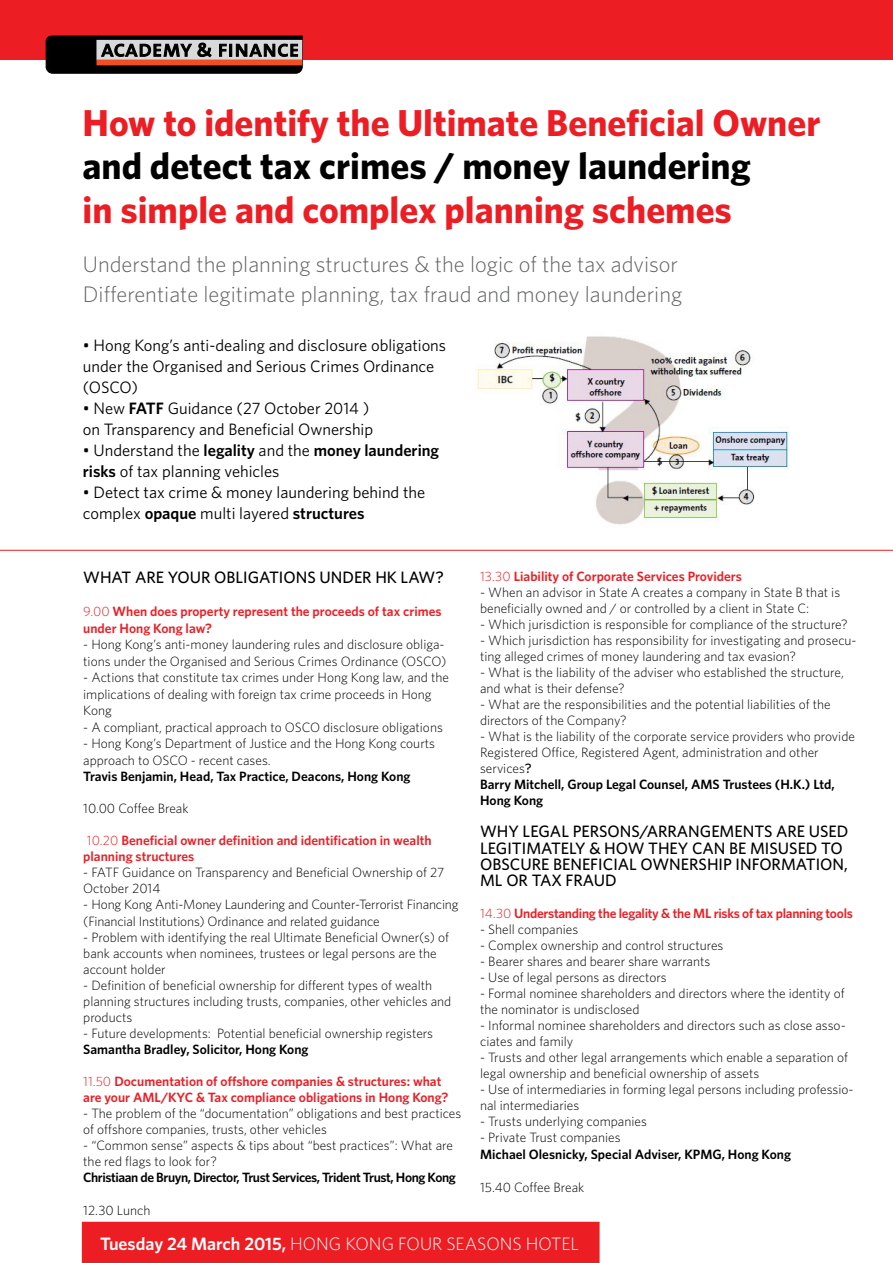
<style>
.page{position:relative;width:893px;height:1263px;background:#fff}
.page>*{position:absolute;margin:0;border:0;box-sizing:border-box;transform-origin:0 0}
.t1{font:700 37.5px "Whitney";color:#ed1d24}
.t2{font:700 37.5px "Whitney";color:#000}
.t3{font:300 22.5px/30px "Whitney";color:#616264}
.t4{font:300 18px "Whitney";color:#fff}
.t5{font:16.5px/21px "Whitney";color:#000}
.t6{font:500 16.5px "Whitney";color:#000}
.t7{font:300 13.5px/16px "Whitney";color:#000}
.t8{font:600 13.5px/16px "Whitney";color:#ed1d24}
.t9{font:600 13.5px "Whitney";color:#000}
.t10{font:600 13.5px "Whitney";letter-spacing:-.03em;color:#000}
.t11{font:600 13.5px "Whitney";letter-spacing:-.02em;color:#ed1d24}
.s1{font-weight:600}
.s2{font-weight:300}
.s3{font-weight:500}
</style>
<div class="page">
<div style="left:0;top:0;width:893px;height:60px;background:#ed1d24"></div>
<div style="left:82px;top:1222px;width:518px;height:41px;background:#ed1d24"></div>
<svg style="left:46px;top:36px;width:256px;height:37px;background:#4a4746"></svg>
<div style="left:97px;top:60px;width:205px;height:5px;background:#f04e23"></div>
<img style="left:476px;top:336px;width:314px;height:192px">
<hr style="left:0;top:550px;width:893px;height:1px;background:#ed1d24">
<h1 class="t1" style="left:83px;top:98px;width:739px">How to identify the Ultimate Beneficial Owner</h1>
<h1 class="t2" style="left:83px;top:141px;width:670px">and detect tax crimes / money laundering</h1>
<h1 class="t1" style="left:83px;top:185px;width:651px">in simple and complex planning schemes</h1>
<h2 class="t3" style="left:83px;top:249px;width:601px">Understand the planning structures &amp; the logic of the tax advisor<br>Differentiate legitimate planning, tax fraud and money laundering</h2>
<p class="t5" style="left:83px;top:334px;width:365px">• Hong Kong’s anti-dealing and disclosure obligations under the Organised and Serious Crimes Ordinance (OSCO)</p>
<p class="t5" style="left:83px;top:397px;width:292px">• New <span class="s1">FATF</span> Guidance (27 October 2014 ) on Transparency and Beneficial Ownership</p>
<p class="t5" style="left:83px;top:439px;width:358px">• Understand the <span class="s1">legality</span> and the <span class="s1">money laundering risks</span> of tax planning vehicles</p>
<p class="t5" style="left:83px;top:481px;width:344px">• Detect tax crime &amp; money laundering behind the complex <span class="s1">opaque</span> multi layered <span class="s1">structures</span></p>
<p class="t6" style="left:83px;top:567px;width:362px">WHAT ARE YOUR OBLIGATIONS UNDER HK LAW?</p>
<p class="t8" style="left:83px;top:603px;width:360px;line-height:16.5px"><span class="s2">9.00</span> When does property represent the proceeds of tax crimes under Hong Kong law?</p>
<p class="t7" style="left:83px;top:636px;width:365px;line-height:16.5px">- Hong Kong’s anti-money laundering rules and disclosure obliga&shy;tions under the Organised and Serious Crimes Ordinance (OSCO)</p>
<p class="t7" style="left:83px;top:669px;width:367px;line-height:16.5px">- Actions that constitute tax crimes under Hong Kong law, and the implications of dealing with foreign tax crime proceeds in Hong<br>Kong</p>
<p class="t7" style="left:83px;top:718px;width:361px">- A compliant, practical approach to OSCO disclosure obligations</p>
<p class="t7" style="left:83px;top:735px;width:353px;line-height:16.5px">- Hong Kong’s Department of Justice and the Hong Kong courts approach to OSCO - recent cases.</p>
<p class="t9" style="left:83px;top:767px;width:329px">Travis Benjamin, Head, Tax Practice, Deacons, Hong Kong</p>
<p class="t7" style="left:83px;top:800px;width:107px">10.00 Coffee Break</p>
<p class="t8" style="left:83px;top:832px;width:350px"><span class="s2">10.20</span> Beneficial owner definition and identification in wealth planning structures</p>
<p class="t7" style="left:83px;top:864px;width:363px">- FATF Guidance on Transparency and Beneficial Ownership of 27<br>October 2014</p>
<p class="t7" style="left:83px;top:896px;width:377px">- Hong Kong Anti-Money Laundering and Counter-Terrorist Financing (Financial Institutions) Ordinance and related guidance</p>
<p class="t7" style="left:83px;top:928px;width:367px">- Problem with identifying the real Ultimate Beneficial Owner(s) of bank accounts when nominees, trustees or legal persons are the account holder</p>
<p class="t7" style="left:83px;top:976px;width:370px">- Definition of beneficial ownership for different types of wealth planning structures including trusts, companies, other vehicles and products</p>
<p class="t7" style="left:83px;top:1025px;width:351px">- Future developments: Potential beneficial ownership registers</p>
<p class="t9" style="left:83px;top:1040px;width:227px">Samantha Bradley, Solicitor, Hong Kong</p>
<p class="t8" style="left:83px;top:1073px;width:367px"><span class="s2">11.50</span> Documentation of offshore companies &amp; structures: what are your AML/KYC &amp; Tax compliance obligations in Hong Kong?</p>
<p class="t7" style="left:83px;top:1105px;width:380px">- The problem of the “documentation” obligations and best practices of offshore companies, trusts, other vehicles</p>
<p class="t7" style="left:83px;top:1137px;width:371px">- “Common sense” aspects &amp; tips about “best practices”: What are the red flags to look for?</p>
<p class="t10" style="left:83px;top:1169px;width:374px">Christiaan de Bruyn, Director, Trust Services, Trident Trust, Hong Kong</p>
<p class="t7" style="left:83px;top:1201px;width:69px">12.30 Lunch</p>
<p class="t8" style="left:480px;top:568px;width:263px"><span class="s2">13.30</span> Liability of Corporate Services Providers</p>
<p class="t7" style="left:480px;top:584px;width:362px">- When an advisor in State A creates a company in State B that is beneficially owned and / or controlled by a client in State C:</p>
<p class="t7" style="left:480px;top:616px;width:369px">- Which jurisdiction is responsible for compliance of the structure?</p>
<p class="t7" style="left:480px;top:632px;width:378px">- Which jurisdiction has responsibility for investigating and prosecu&shy;ting alleged crimes of money laundering and tax evasion?</p>
<p class="t7" style="left:480px;top:664px;width:365px">- What is the liability of the adviser who established the structure, and what is their defense?</p>
<p class="t7" style="left:480px;top:696px;width:352px">- What are the responsibilities and the potential liabilities of the directors of the Company?</p>
<p class="t7" style="left:480px;top:728px;width:376px">- What is the liability of the corporate service providers who provide Registered Office, Registered Agent, administration and other services<span class="s3">?<br></span><span class="s1">Barry Mitchell, Group Legal Counsel, AMS Trustees (H.K.) Ltd, Hong Kong</span></p>
<p class="t6" style="left:480px;top:822px;width:14px">WHY</p>
<p class="t6" style="left:523px;top:822px;width:10px">LEGAL</p>
<p class="t6" style="left:573px;top:822px;width:20px">PERSONS</p>
<p class="t6" style="left:640px;top:822px;width:19px">/ARRANGE</p>
<p class="t6" style="left:720px;top:822px;width:25px">MENTS</p>
<p class="t6" style="left:776px;top:822px;width:11px">ARE</p>
<p class="t6" style="left:809px;top:822px;width:11px">USED</p>
<p class="t6" style="left:480px;top:838px;width:9px">LEGITI</p>
<p class="t6" style="left:526px;top:838px;width:25px">MATELY</p>
<p class="t6" style="left:589px;top:838px;width:29px">&amp; HOW</p>
<p class="t6" style="left:648px;top:838px;width:11px">THEY</p>
<p class="t6" style="left:692px;top:838px;width:83px">CAN BE MISUSED</p>
<p class="t6" style="left:821px;top:838px;width:12px">TO</p>
<p class="t6" style="left:480px;top:854px;width:51px">OBSCURE</p>
<p class="t6" style="left:553px;top:854px;width:10px">BENE</p>
<p class="t6" style="left:590px;top:854px;width:62px">FICIAL OWNERSHI</p>
<p class="t6" style="left:723px;top:854px;width:84px">P IN FORMATION</p>
<p class="t6" style="left:844px;top:854px;width:5px">,</p>
<p class="t6" style="left:480px;top:870px;width:105px">ML OR TAX FRAUD</p>
<p class="t11" style="left:480px;top:904px;width:374px"><span class="s2">14.30</span> Understanding the legality &amp; the ML risks of tax planning tools</p>
<p class="t7" style="left:480px;top:921px;width:100px">- Shell companies</p>
<p class="t7" style="left:480px;top:937px;width:245px">- Complex ownership and control structures</p>
<p class="t7" style="left:480px;top:953px;width:232px">- Bearer shares and bearer share warrants</p>
<p class="t7" style="left:480px;top:969px;width:188px">- Use of legal persons as directors</p>
<p class="t7" style="left:480px;top:985px;width:366px">- Formal nominee shareholders and directors where the identity of the nominator is undisclosed</p>
<p class="t7" style="left:480px;top:1017px;width:367px">- Informal nominee shareholders and directors such as close asso&shy;ciates and family</p>
<p class="t7" style="left:480px;top:1049px;width:369px">- Trusts and other legal arrangements which enable a separation of legal ownership and beneficial ownership of assets</p>
<p class="t7" style="left:480px;top:1081px;width:375px">- Use of intermediaries in forming legal persons including professio&shy;nal intermediaries</p>
<p class="t7" style="left:480px;top:1113px;width:168px">- Trusts underlying companies</p>
<p class="t7" style="left:480px;top:1129px;width:142px">- Private Trust companies</p>
<p class="t9" style="left:480px;top:1145px;width:312px">Michael Olesnicky, Special Adviser, KPMG, Hong Kong</p>
<p class="t7" style="left:480px;top:1178px;width:106px">15.40 Coffee Break</p>
<h3 class="t4" style="left:100px;top:1231px;width:480px"><span class="s1">Tuesday 24 March 2015,</span> HONG KONG FOUR SEASONs HOTEL</h3>
</div>
